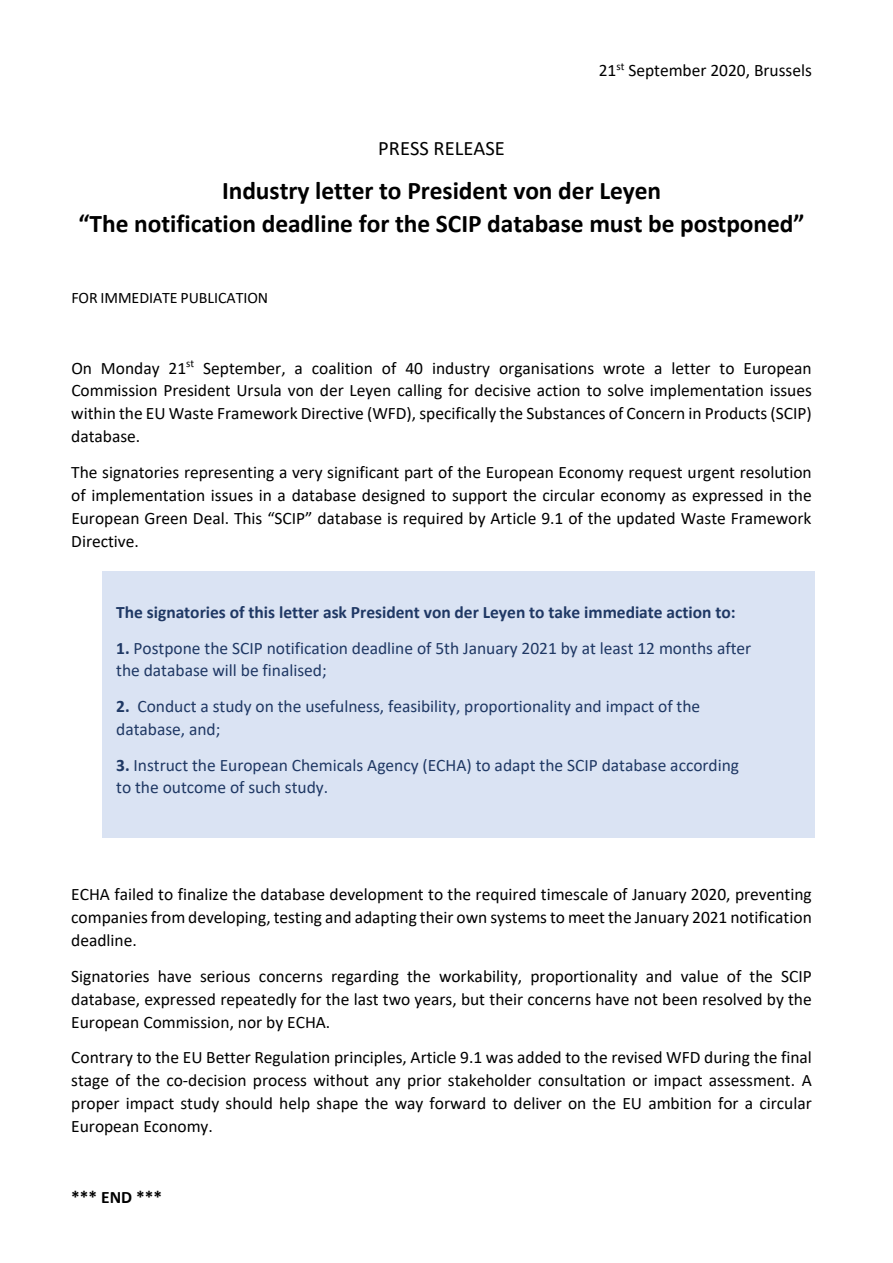
<style>
.page{position:relative;width:893px;height:1263px;background:#fff}
.page>*{position:absolute;margin:0;border:0;box-sizing:border-box;transform-origin:0 0}
.t1{font:700 25.5px/32.7px "Calibri";color:#000;text-align:center}
.t2{font:20.55px "Calibri";color:#000}
.t3{font:17.55px/23px "Calibri";color:#000;text-align:justify}
.t4{font:17.55px/22.8px "Calibri";color:#1f3864}
.t5{font:700 17.55px "Calibri";color:#1f3864}
.t6{font:700 17.55px "Calibri";color:#000}
.t7{font:15.9px "Calibri";letter-spacing:-.005em;color:#000}
.s1{font-weight:700}
</style>
<div class="page">
<div style="left:102px;top:571px;width:713px;height:267px;background:#dae3f3"></div>
<p class="t3" style="left:599px;top:58px;width:215px">21<sup>st</sup> September 2020, Brussels</p>
<p class="t2" style="left:378px;top:134px;width:128px">PRESS RELEASE</p>
<h1 class="t1" style="left:79px;top:174px;width:727px">Industry letter to President von der Leyen<br>“The notification deadline for the SCIP database must be postponed”</h1>
<p class="t7" style="left:71px;top:287px;width:198px">FOR IMMEDIATE PUBLICATION</p>
<p class="t3" style="left:71px;top:356px;width:742px">On Monday 21<sup>st</sup> September, a coalition of 40 industry organisations wrote a letter to European Commission President Ursula von der Leyen calling for decisive action to solve implementation issues within the EU Waste Framework Directive (WFD), specifically the Substances of Concern in Products (SCIP) database.</p>
<p class="t3" style="left:71px;top:460px;width:742px">The signatories representing a very significant part of the European Economy request urgent resolution of implementation issues in a database designed to support the circular economy as expressed in the European Green Deal. This “SCIP” database is required by Article 9.1 of the updated Waste Framework Directive.</p>
<p class="t5" style="left:116px;top:600px;width:621px">The signatories of this letter ask President von der Leyen to take immediate action to:</p>
<p class="t4" style="left:116px;top:636px;width:637px"><span class="s1">1.</span> Postpone the SCIP notification deadline of 5th January 2021 by at least 12 months after the database will be finalised;</p>
<p class="t4" style="left:116px;top:694px;width:586px"><span class="s1">2.</span> Conduct a study on the usefulness, feasibility, proportionality and impact of the database, and;</p>
<p class="t4" style="left:116px;top:753px;width:624px"><span class="s1">3.</span> Instruct the European Chemicals Agency (ECHA) to adapt the SCIP database according to the outcome of such study.</p>
<p class="t3" style="left:71px;top:882px;width:742px">ECHA failed to finalize the database development to the required timescale of January 2020, preventing companies from developing, testing and adapting their own systems to meet the January 2021 notification deadline.</p>
<p class="t3" style="left:71px;top:964px;width:742px">Signatories have serious concerns regarding the workability, proportionality and value of the SCIP database, expressed repeatedly for the last two years, but their concerns have not been resolved by the European Commission, nor by ECHA.</p>
<p class="t3" style="left:71px;top:1045px;width:742px">Contrary to the EU Better Regulation principles, Article 9.1 was added to the revised WFD during the final stage of the co-decision process without any prior stakeholder consultation or impact assessment. A proper impact study should help shape the way forward to deliver on the EU ambition for a circular European Economy.</p>
<p class="t6" style="left:71px;top:1185px;width:92px">*** END ***</p>
</div>
